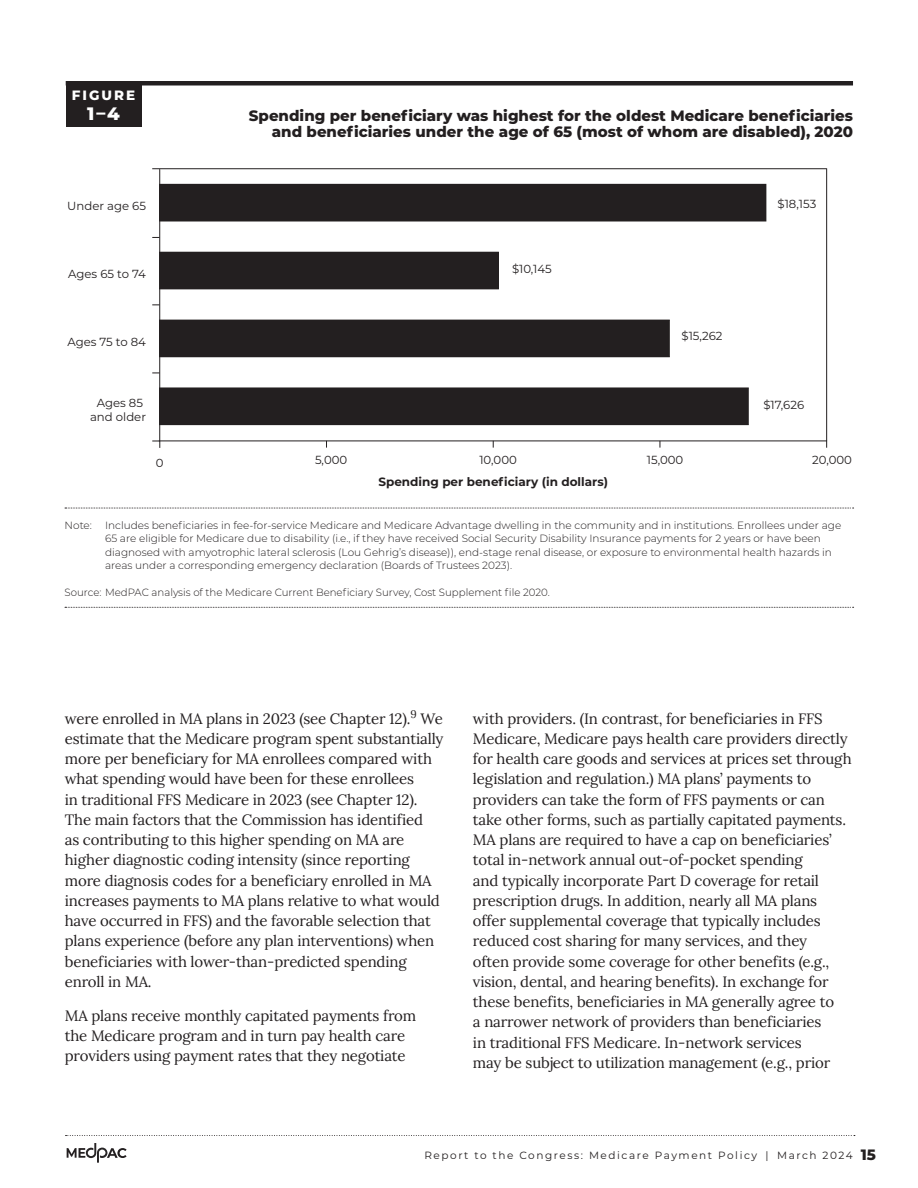
<style>
.page{position:relative;width:918px;height:1188px;background:#fff}
.page>*{position:absolute;margin:0;border:0;box-sizing:border-box;transform-origin:0 0}
.t1{font:700 18px "Futura Std";color:#fff}
.t2{font:800 18px "Montserrat";color:#fff}
.t3{font:15px/20.2px "Lora";letter-spacing:-.01em;color:#231f20}
.t4{font:800 15px/16.5px "Montserrat";color:#231f20;text-align:right}
.t5{font:700 13.5px "Futura Std";color:#fff}
.t6{font:800 13.5px "Montserrat";letter-spacing:.15em;color:#fff}
.t7{font:700 12px "Montserrat";color:#231f20}
.t8{font:11.7px/13.2px "Montserrat";color:#231f20;text-align:center}
.t9{font:300 10.5px/13.5px "Montserrat";color:#231f20}
.t10{font:10.5px "Montserrat";letter-spacing:.15em;color:#231f20}
.t11{font:300 10.5px "Futura Std";color:#231f20}
.s1{font-weight:800;font-size:15px}
</style>
<div class="page">
<svg style="left:66px;top:1135px;width:789px;height:1px"></svg>
<svg style="left:67px;top:1143px;width:60px;height:20px"></svg>
<svg style="left:65px;top:508px;width:789px;height:1px"></svg>
<svg style="left:65px;top:607px;width:789px;height:1px"></svg>
<hr style="left:152px;top:168px;width:675px;height:1px;background:#231f20">
<svg style="left:152px;top:441px;width:8px;height:7px"></svg>
<hr style="left:159px;top:441px;width:668px;height:1px;background:#231f20">
<hr style="left:159px;top:169px;width:1px;height:272px;background:#231f20">
<div style="left:160px;top:184px;width:606px;height:37px;background:#231f20"></div>
<div style="left:160px;top:252px;width:338px;height:37px;background:#231f20"></div>
<div style="left:160px;top:320px;width:509px;height:37px;background:#231f20"></div>
<div style="left:160px;top:388px;width:588px;height:37px;background:#231f20"></div>
<hr style="left:826px;top:168px;width:1px;height:273px;background:#231f20">
<div style="left:66px;top:81px;width:787px;height:5px;background:#231f20"></div>
<div style="left:66px;top:85px;width:75px;height:42px;background:#231f20"></div>
<p class="t6" style="left:72px;top:86px;width:65px">FIGURE</p>
<p class="t2" style="left:87px;top:100px;width:34px">1–4</p>
<p class="t5" style="left:84px;top:90px;width:52px">FIGURE</p>
<p class="t1" style="left:92px;top:105px;width:35px">1-X</p>
<p class="t4" style="left:249px;top:106px;width:606px">Spending per beneficiary was highest for the oldest Medicare beneficiaries and beneficiaries under the age of 65 (most of whom are disabled), 2020</p>
<p class="t8" style="left:67px;top:199px;width:80px">Under age 65</p>
<p class="t8" style="left:778px;top:197px;width:40px">$18,153</p>
<p class="t8" style="left:68px;top:266px;width:79px">Ages 65 to 74</p>
<p class="t8" style="left:67px;top:334px;width:80px">Ages 75 to 84</p>
<p class="t8" style="left:512px;top:262px;width:41px">$10,145</p>
<p class="t8" style="left:682px;top:329px;width:42px">$15,262</p>
<p class="t8" style="left:90px;top:396px;width:58px">Ages 85 and older</p>
<p class="t8" style="left:763px;top:398px;width:42px">$17,626</p>
<p class="t8" style="left:156px;top:456px;width:9px">0</p>
<p class="t8" style="left:315px;top:453px;width:34px">5,000</p>
<p class="t8" style="left:479px;top:453px;width:39px">10,000</p>
<p class="t8" style="left:647px;top:453px;width:38px">15,000</p>
<p class="t8" style="left:812px;top:453px;width:41px">20,000</p>
<p class="t7" style="left:378px;top:473px;width:231px">Spending per beneficiary (in dollars)</p>
<p class="t9" style="left:105px;top:518px;width:738px;text-indent:-40px">Note: Includes beneficiaries in fee-for-service Medicare and Medicare Advantage dwelling in the community and in institutions. Enrollees under age 65 are eligible for Medicare due to disability (i.e., if they have received Social Security Disability Insurance payments for 2 years or have been diagnosed with amyotrophic lateral sclerosis (Lou Gehrig’s disease)), end-stage renal disease, or exposure to environmental health hazards in areas under a corresponding emergency declaration (Boards of Trustees 2023).</p>
<p class="t9" style="left:65px;top:586px;width:487px">Source: MedPAC analysis of the Medicare Current Beneficiary Survey, Cost Supplement file 2020.</p>
<p class="t3" style="left:65px;top:707px;width:380px">were enrolled in MA plans in 2023 (see Chapter 12).<sup>9</sup> We estimate that the Medicare program spent substantially more per beneficiary for MA enrollees compared with what spending would have been for these enrollees<br>in traditional FFS Medicare in 2023 (see Chapter 12).<br>The main factors that the Commission has identified<br>as contributing to this higher spending on MA are higher diagnostic coding intensity (since reporting more diagnosis codes for a beneficiary enrolled in MA increases payments to MA plans relative to what would have occurred in FFS) and the favorable selection that plans experience (before any plan interventions) when beneficiaries with lower-than-predicted spending enroll in MA.</p>
<p class="t3" style="left:65px;top:1004px;width:353px">MA plans receive monthly capitated payments from the Medicare program and in turn pay health care providers using payment rates that they negotiate</p>
<p class="t11" style="left:68px;top:1053px;width:186px">Note: Note and Source are in InDesign.</p>
<p class="t3" style="left:473px;top:707px;width:380px">with providers. (In contrast, for beneficiaries in FFS Medicare, Medicare pays health care providers directly for health care goods and services at prices set through legislation and regulation.) MA plans’ payments to providers can take the form of FFS payments or can take other forms, such as partially capitated payments.<br>MA plans are required to have a cap on beneficiaries’ total in-network annual out-of-pocket spending<br>and typically incorporate Part D coverage for retail prescription drugs. In addition, nearly all MA plans offer supplemental coverage that typically includes reduced cost sharing for many services, and they<br>often provide some coverage for other benefits (e.g., vision, dental, and hearing benefits). In exchange for these benefits, beneficiaries in MA generally agree to<br>a narrower network of providers than beneficiaries<br>in traditional FFS Medicare. In-network services<br>may be subject to utilization management (e.g., prior</p>
<p class="t10" style="left:424px;top:1148px;width:453px">Report to the Congress: Medicare Payment Policy | March 2024 <span class="s1">15</span></p>
</div>
